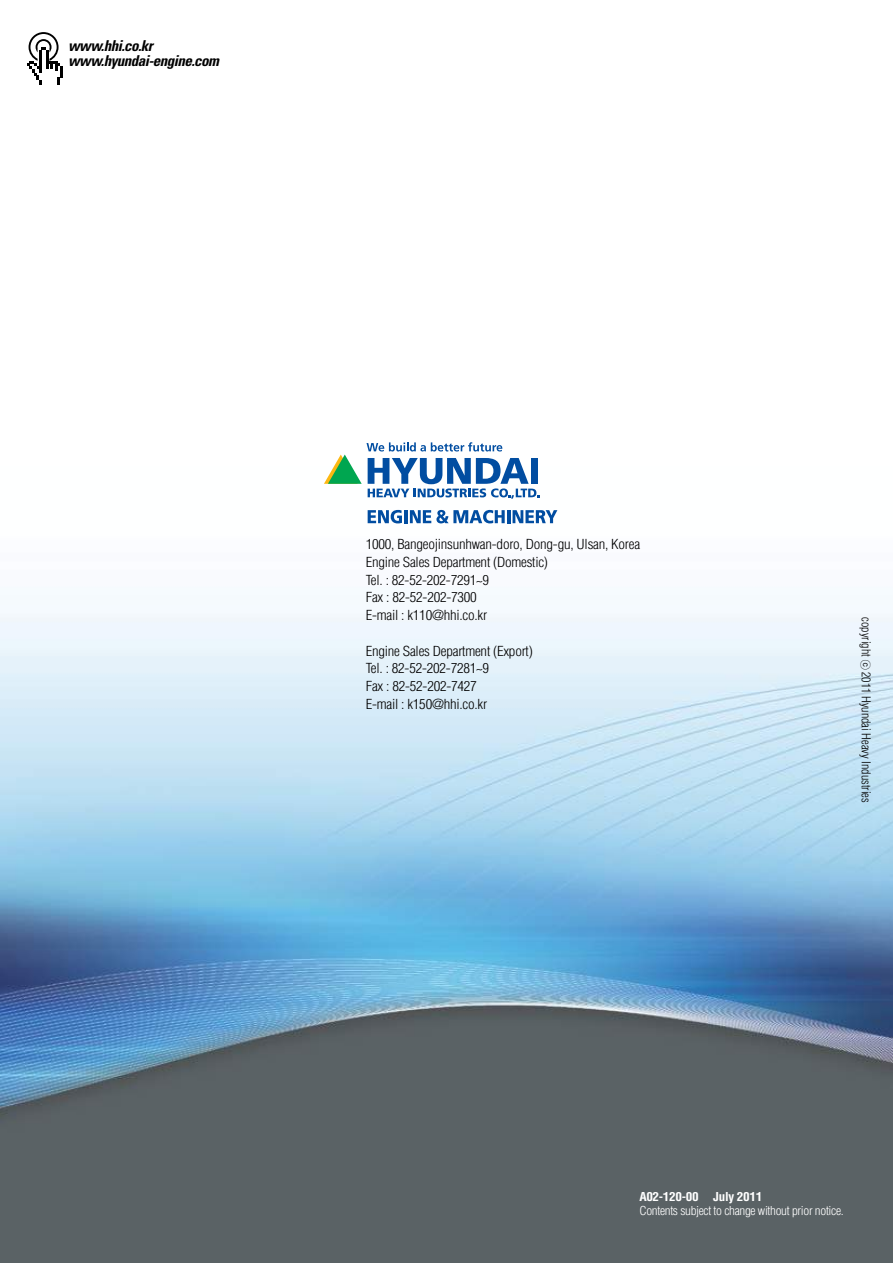
<style>
.page{position:relative;width:893px;height:1263px;background:#fff}
.page>*{position:absolute;margin:0;border:0;box-sizing:border-box;transform-origin:0 0}
.t1{font:italic 700 condensed 15px/15px "Univers";letter-spacing:-.035em;color:#000}
.t2{font:300 condensed 13.5px/17.7px "Helvetica";letter-spacing:-.015em;color:#000;scale:1.1 1}
.t3{font:300 condensed 12px "Helvetica";letter-spacing:-.025em;color:#fff;scale:1.1 1}
.t4{font:300 condensed 12px "Helvetica";color:#000}
.t5{font:700 condensed 12px "Helvetica";letter-spacing:-.025em;color:#fff;scale:1.1 1}
.s1{font-family:"HY Go Thic";font-weight:700;font-stretch:normal}
</style>
<div class="page">
<img style="left:0;top:66px;width:893px;height:1197px">
<svg style="left:27px;top:32px;width:35px;height:53px"></svg>
<svg style="left:368px;top:510px;width:189px;height:13px"></svg>
<svg style="left:324px;top:442px;width:215px;height:57px"></svg>
<p class="t1" style="left:68px;top:38px;width:152px">www.hhi.co.kr www.hyundai-engine.com</p>
<p class="t2" style="left:366px;top:535px;width:251px">1000, Bangeojinsunhwan-doro, Dong-gu, Ulsan, Korea<br>Engine Sales Department (Domestic)<br>Tel. : 82-52-202-7291~9<br>Fax : 82-52-202-7300<br>E-mail : k110@hhi.co.kr</p>
<p class="t2" style="left:366px;top:642px;width:153px">Engine Sales Department (Export)<br>Tel. : 82-52-202-7281~9<br>Fax : 82-52-202-7427<br>E-mail : k150@hhi.co.kr</p>
<p class="t4" style="left:874px;top:617px;width:187px;rotate:90deg">copyright <span class="s1">ⓒ</span> 2011 Hyundai Heavy Industries</p>
<p class="t5" style="left:639px;top:1189px;width:113px">A02-120-00 July 2011</p>
<p class="t3" style="left:639px;top:1203px;width:187px">Contents subject to change without prior notice.</p>
</div>
